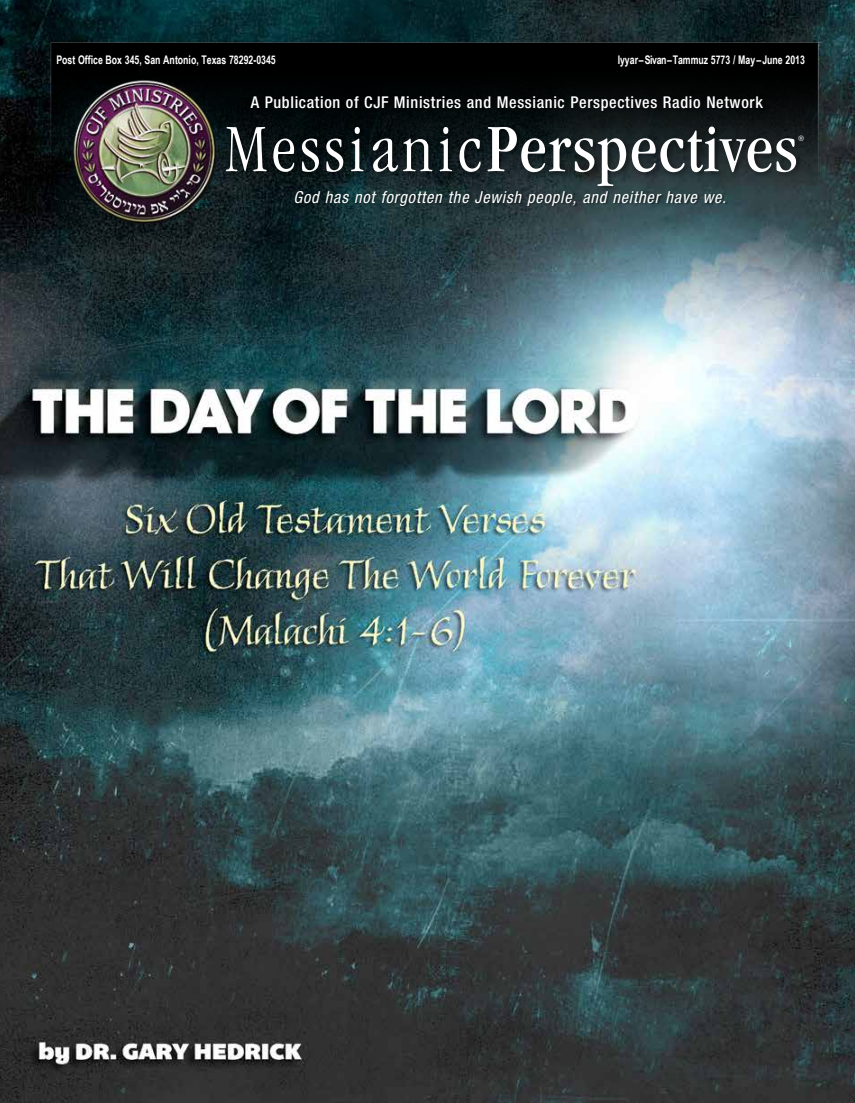
<style>
.page{position:relative;width:855px;height:1103px;background:#fff}
.page>*{position:absolute;margin:0;border:0;box-sizing:border-box;transform-origin:0 0}
.t1{font:condensed 70px "Garamond";letter-spacing:.02em;color:#fff}
.t2{font:italic condensed 16.5px "Helvetica Neue LT Std";letter-spacing:.05em;color:#fff}
.t3{font:500 condensed 16.25px "Helvetica Neue LT Std";letter-spacing:.04em;color:#fff}
.t4{font:700 11.88px "Arial Narrow";color:#fff;scale:.9 1}
.t5{font:7.5px "Helvetica";color:#fff}
.s1{font-weight:300}
</style>
<div class="page">
<img style="left:0;top:0;width:855px;height:1102px">
<img style="left:23px;top:14px;width:832px;height:252px">
<div style="left:295px;top:191px;width:432px;height:17px;background:#000;opacity:.46"></div>
<div style="left:250px;top:95px;width:517px;height:20px;background:#030708"></div>
<div style="left:223px;top:124px;width:580px;height:69px;background:#000;opacity:.46"></div>
<p class="t4" style="left:56px;top:53px;width:245px">Post Office Box 345, San Antonio, Texas 78292-0345</p>
<p class="t4" style="left:618px;top:53px;width:210px">Iyyar– Sivan–Tammuz 5773 / May–June 2013</p>
<h3 class="t3" style="left:251px;top:92px;width:514px">A Publication of CJF Ministries and Messianic Perspectives Radio Network</h3>
<h1 class="t1" style="left:225px;top:110px;width:574px"><span class="s1">Messianic</span>Perspectives</h1>
<p class="t5" style="left:798px;top:133px;width:7px">®</p>
<h2 class="t2" style="left:294px;top:188px;width:434px">God has not forgotten the Jewish people, and neither have we.</h2>
</div>
